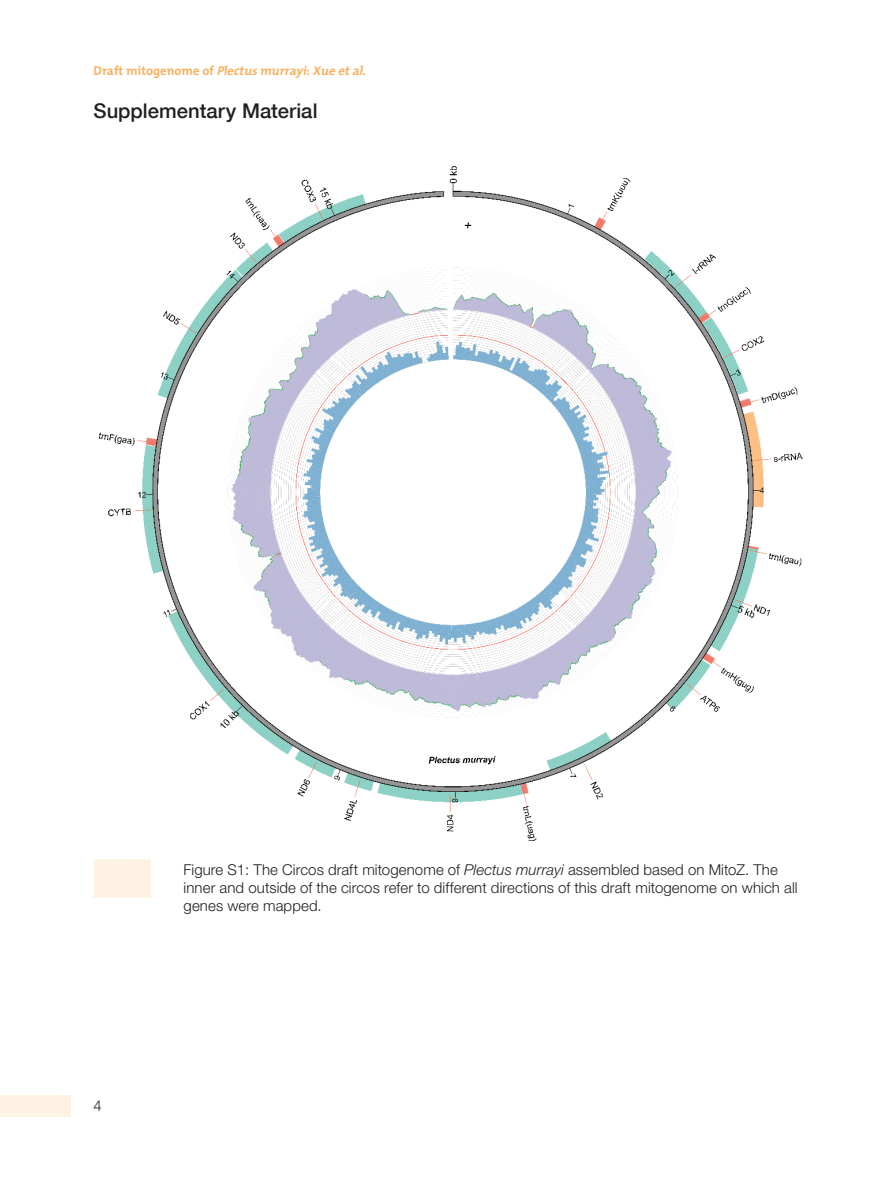
<style>
.page{position:relative;width:893px;height:1178px;background:#fff}
.page>*{position:absolute;margin:0;border:0;box-sizing:border-box;transform-origin:0 0}
.t1{font:500 20.25px "Helvetica Neue LT Com";color:#231f20}
.Figure_caption{font:300 15px/18px "Helvetica Neue LT Pro";letter-spacing:.005em;color:#231f20}
.t2{font:italic 700 12.75px "The Mix";color:#fab05f}
.s1{font-style:normal}
.s2{font-family:"Helvetica Neue LT Std";font-style:italic}
</style>
<div class="page">
<div style="left:0;top:1095px;width:70px;height:21px;background:#fef2e3"></div>
<div style="left:94px;top:859px;width:57px;height:39px;background:#fef2e3"></div>
<img style="left:99px;top:167px;width:703px;height:674px">
<p class="t2" style="left:94px;top:60px;width:277px"><span class="s1">D r a ft m i t o g e n o m e o f</span> Plectusmurrayi<span class="s1">:</span> Xueetal.</p>
<h1 class="t1" style="left:94px;top:99px;width:225px">Supplementary Material</h1>
<p class="Figure_caption" style="left:94px;top:1096px;width:10px">4</p>
<p class="Figure_caption" style="left:184px;top:861px;width:616px">Figure S1: The Circos draft mitogenome of <span class="s2">Plectus murrayi</span> assembled based on MitoZ. The inner and outside of the circos refer to different directions of this draft mitogenome on which all genes were mapped.</p>
</div>
